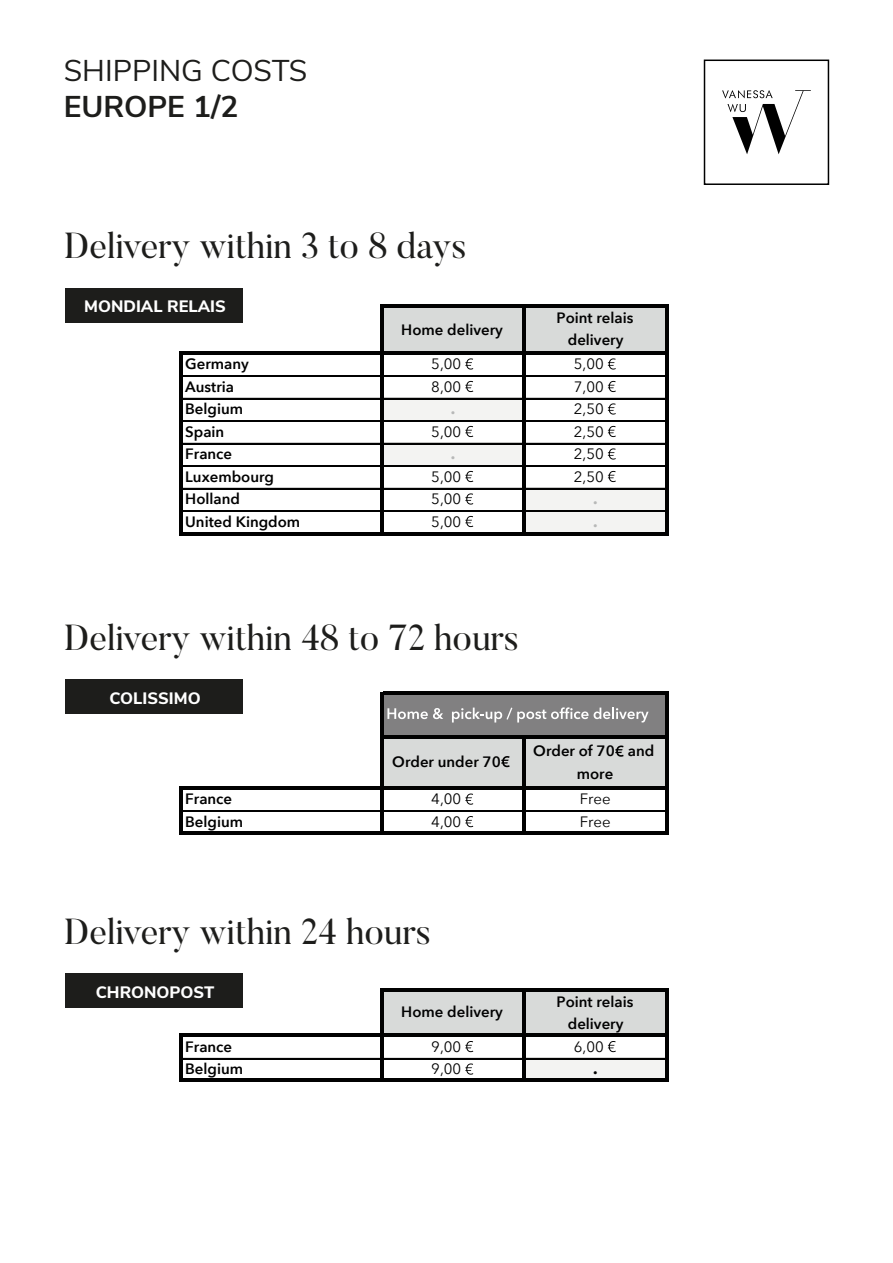
<style>
.page{position:relative;width:893px;height:1263px;background:#fff}
.page>*{position:absolute;margin:0;border:0;box-sizing:border-box;transform-origin:0 0}
.t1{font:36px "Butler";color:#1d1d1b}
.t2{font:30px "Nunito Sans";color:#1d1d1b}
.t3{font:700 30px "Nunito Sans";color:#1d1d1b}
.t4{font:800 16.5px "Nunito Sans";color:#fff}
.t5{font:600 15px/22.5px "Avenir Next";color:#010101;text-align:center}
.t6{font:15px "Avenir Next";color:#010101}
.t7{font:700 15px "Avenir Next";color:#b7b8b8}
.t8{font:700 15px "Avenir Next";color:#010101}
</style>
<div class="page">
<div style="left:65px;top:288px;width:178px;height:34px;background:#1d1d1b"></div>
<div style="left:704px;top:60px;width:125px;height:125px;border:2px solid #000"></div>
<svg style="left:722px;top:90px;width:89px;height:64px"></svg>
<div style="left:65px;top:680px;width:178px;height:34px;background:#1d1d1b"></div>
<div style="left:65px;top:974px;width:178px;height:34px;background:#1d1d1b"></div>
<div style="left:382px;top:306px;width:286px;height:48px;background:#d8dad9"></div>
<div style="left:382px;top:398px;width:144px;height:24px;background:#f3f3f2"></div>
<div style="left:382px;top:443px;width:144px;height:24px;background:#f3f3f2"></div>
<div style="left:524px;top:488px;width:144px;height:48px;background:#f3f3f2"></div>
<svg style="left:465px;top:358px;width:8px;height:12px"></svg>
<svg style="left:608px;top:358px;width:8px;height:12px"></svg>
<svg style="left:465px;top:381px;width:8px;height:11px"></svg>
<svg style="left:608px;top:381px;width:8px;height:11px"></svg>
<svg style="left:608px;top:403px;width:8px;height:12px"></svg>
<svg style="left:465px;top:426px;width:8px;height:11px"></svg>
<svg style="left:608px;top:426px;width:8px;height:11px"></svg>
<svg style="left:608px;top:448px;width:8px;height:12px"></svg>
<svg style="left:465px;top:471px;width:8px;height:11px"></svg>
<svg style="left:608px;top:471px;width:8px;height:11px"></svg>
<svg style="left:465px;top:493px;width:8px;height:12px"></svg>
<svg style="left:465px;top:516px;width:8px;height:11px"></svg>
<hr style="left:383px;top:305px;width:285px;height:3px;background:#010101">
<hr style="left:523px;top:308px;width:3px;height:46px;background:#010101">
<hr style="left:182px;top:351px;width:483px;height:3px;background:#010101">
<hr style="left:665px;top:308px;width:3px;height:43px;background:#010101">
<hr style="left:182px;top:375px;width:198px;height:2px;background:#010101">
<hr style="left:383px;top:375px;width:140px;height:2px;background:#010101">
<hr style="left:526px;top:375px;width:139px;height:2px;background:#010101">
<hr style="left:182px;top:398px;width:198px;height:1px;background:#010101">
<hr style="left:383px;top:398px;width:140px;height:1px;background:#010101">
<hr style="left:526px;top:398px;width:139px;height:1px;background:#010101">
<hr style="left:182px;top:420px;width:198px;height:2px;background:#010101">
<hr style="left:383px;top:420px;width:140px;height:2px;background:#010101">
<hr style="left:526px;top:420px;width:139px;height:2px;background:#010101">
<hr style="left:182px;top:443px;width:198px;height:1px;background:#010101">
<hr style="left:383px;top:443px;width:140px;height:1px;background:#010101">
<hr style="left:526px;top:443px;width:139px;height:1px;background:#010101">
<hr style="left:182px;top:465px;width:198px;height:2px;background:#010101">
<hr style="left:383px;top:465px;width:140px;height:2px;background:#010101">
<hr style="left:526px;top:465px;width:139px;height:2px;background:#010101">
<hr style="left:182px;top:488px;width:198px;height:1px;background:#010101">
<hr style="left:383px;top:488px;width:140px;height:1px;background:#010101">
<hr style="left:526px;top:488px;width:139px;height:1px;background:#010101">
<hr style="left:182px;top:510px;width:198px;height:2px;background:#010101">
<hr style="left:383px;top:510px;width:140px;height:2px;background:#010101">
<hr style="left:526px;top:510px;width:139px;height:2px;background:#010101">
<hr style="left:179px;top:351px;width:3px;height:185px;background:#010101">
<hr style="left:380px;top:305px;width:3px;height:231px;background:#010101">
<hr style="left:182px;top:533px;width:341px;height:3px;background:#010101">
<hr style="left:523px;top:354px;width:3px;height:179px;background:#010101">
<hr style="left:523px;top:533px;width:145px;height:3px;background:#010101">
<hr style="left:665px;top:351px;width:3px;height:185px;background:#010101">
<div style="left:382px;top:693px;width:286px;height:45px;background:#818081"></div>
<div style="left:382px;top:737px;width:286px;height:52px;background:#d8dad9"></div>
<svg style="left:501px;top:756px;width:9px;height:11px"></svg>
<svg style="left:615px;top:745px;width:9px;height:12px"></svg>
<svg style="left:465px;top:793px;width:8px;height:12px"></svg>
<svg style="left:465px;top:816px;width:8px;height:11px"></svg>
<svg style="left:387px;top:708px;width:56px;height:11px"></svg>
<svg style="left:452px;top:707px;width:136px;height:15px"></svg>
<svg style="left:594px;top:707px;width:55px;height:15px"></svg>
<hr style="left:383px;top:692px;width:285px;height:3px;background:#010101">
<hr style="left:380px;top:692px;width:3px;height:46px;background:#010101">
<hr style="left:383px;top:735px;width:282px;height:3px;background:#010101">
<hr style="left:665px;top:695px;width:3px;height:40px;background:#010101">
<hr style="left:182px;top:786px;width:198px;height:3px;background:#010101">
<hr style="left:380px;top:738px;width:3px;height:48px;background:#010101">
<hr style="left:380px;top:786px;width:288px;height:3px;background:#010101">
<hr style="left:182px;top:810px;width:198px;height:2px;background:#010101">
<hr style="left:383px;top:810px;width:140px;height:2px;background:#010101">
<hr style="left:526px;top:810px;width:139px;height:2px;background:#010101">
<hr style="left:179px;top:786px;width:3px;height:48px;background:#010101">
<hr style="left:182px;top:831px;width:198px;height:3px;background:#010101">
<hr style="left:380px;top:789px;width:3px;height:42px;background:#010101">
<hr style="left:523px;top:738px;width:3px;height:96px;background:#010101">
<hr style="left:380px;top:831px;width:288px;height:3px;background:#010101">
<hr style="left:665px;top:735px;width:3px;height:99px;background:#010101">
<div style="left:382px;top:990px;width:286px;height:47px;background:#d8dad9"></div>
<div style="left:524px;top:1058px;width:144px;height:24px;background:#f3f3f2"></div>
<svg style="left:465px;top:1041px;width:8px;height:11px"></svg>
<svg style="left:608px;top:1041px;width:8px;height:11px"></svg>
<svg style="left:465px;top:1063px;width:8px;height:12px"></svg>
<hr style="left:383px;top:989px;width:285px;height:3px;background:#010101">
<hr style="left:182px;top:1034px;width:198px;height:3px;background:#010101">
<hr style="left:380px;top:989px;width:3px;height:45px;background:#010101">
<hr style="left:380px;top:1034px;width:288px;height:3px;background:#010101">
<hr style="left:182px;top:1058px;width:198px;height:1px;background:#010101">
<hr style="left:383px;top:1058px;width:140px;height:1px;background:#010101">
<hr style="left:526px;top:1058px;width:139px;height:1px;background:#010101">
<hr style="left:179px;top:1034px;width:3px;height:48px;background:#010101">
<hr style="left:182px;top:1079px;width:198px;height:3px;background:#010101">
<hr style="left:380px;top:1037px;width:3px;height:42px;background:#010101">
<hr style="left:523px;top:992px;width:3px;height:90px;background:#010101">
<hr style="left:380px;top:1079px;width:288px;height:3px;background:#010101">
<hr style="left:665px;top:992px;width:3px;height:90px;background:#010101">
<h2 class="t2" style="left:64px;top:49px;width:245px">SHIPPING COSTS</h2>
<h2 class="t3" style="left:64px;top:85px;width:176px">EUROPE 1/2</h2>
<h1 class="t1" style="left:64px;top:223px;width:404px">Delivery within 3 to 8 days</h1>
<p class="t4" style="left:84px;top:294px;width:143px">MONDIAL RELAIS</p>
<p class="t5" style="left:401px;top:318px;width:103px">Home delivery</p>
<p class="t5" style="left:557px;top:306px;width:78px">Point relais delivery</p>
<p class="t5" style="left:185px;top:352px;width:65px">Germany</p>
<p class="t6" style="left:431px;top:351px;width:31px">5,00</p>
<p class="t6" style="left:574px;top:351px;width:31px">5,00</p>
<p class="t5" style="left:185px;top:375px;width:50px">Austria</p>
<p class="t6" style="left:431px;top:374px;width:31px">8,00</p>
<p class="t6" style="left:574px;top:374px;width:31px">7,00</p>
<p class="t5" style="left:185px;top:397px;width:59px">Belgium</p>
<p class="t7" style="left:451px;top:396px;width:6px">.</p>
<p class="t6" style="left:574px;top:396px;width:32px">2,50</p>
<p class="t5" style="left:185px;top:420px;width:41px">Spain</p>
<p class="t6" style="left:431px;top:419px;width:31px">5,00</p>
<p class="t6" style="left:574px;top:419px;width:31px">2,50</p>
<p class="t5" style="left:185px;top:442px;width:48px">France</p>
<p class="t7" style="left:451px;top:441px;width:6px">.</p>
<p class="t6" style="left:574px;top:441px;width:32px">2,50</p>
<p class="t5" style="left:185px;top:465px;width:90px">Luxembourg</p>
<p class="t6" style="left:431px;top:464px;width:31px">5,00</p>
<p class="t6" style="left:574px;top:464px;width:31px">2,50</p>
<p class="t5" style="left:185px;top:487px;width:56px">Holland</p>
<p class="t6" style="left:431px;top:486px;width:31px">5,00</p>
<p class="t7" style="left:593px;top:486px;width:6px">.</p>
<p class="t5" style="left:185px;top:510px;width:117px">United Kingdom</p>
<p class="t6" style="left:431px;top:509px;width:32px">5,00</p>
<p class="t7" style="left:593px;top:509px;width:6px">.</p>
<h1 class="t1" style="left:64px;top:615px;width:457px">Delivery within 48 to 72 hours</h1>
<p class="t4" style="left:109px;top:686px;width:93px">COLISSIMO</p>
<p class="t5" style="left:392px;top:750px;width:110px">Order under 70</p>
<p class="t5" style="left:533px;top:739px;width:122px">Order of 70 and more</p>
<p class="t5" style="left:185px;top:787px;width:48px">France</p>
<p class="t6" style="left:431px;top:786px;width:32px">4,00</p>
<p class="t6" style="left:580px;top:786px;width:32px">Free</p>
<p class="t5" style="left:185px;top:810px;width:59px">Belgium</p>
<p class="t6" style="left:431px;top:809px;width:32px">4,00</p>
<p class="t6" style="left:580px;top:809px;width:32px">Free</p>
<h1 class="t1" style="left:64px;top:909px;width:368px">Delivery within 24 hours</h1>
<p class="t4" style="left:96px;top:980px;width:120px">CHRONOPOST</p>
<p class="t5" style="left:401px;top:1000px;width:103px">Home delivery</p>
<p class="t5" style="left:557px;top:990px;width:78px">Point relais delivery</p>
<p class="t5" style="left:185px;top:1035px;width:48px">France</p>
<p class="t6" style="left:431px;top:1034px;width:31px">9,00</p>
<p class="t6" style="left:574px;top:1034px;width:31px">6,00</p>
<p class="t5" style="left:185px;top:1057px;width:59px">Belgium</p>
<p class="t6" style="left:431px;top:1056px;width:31px">9,00</p>
<p class="t8" style="left:593px;top:1056px;width:6px">.</p>
</div>
